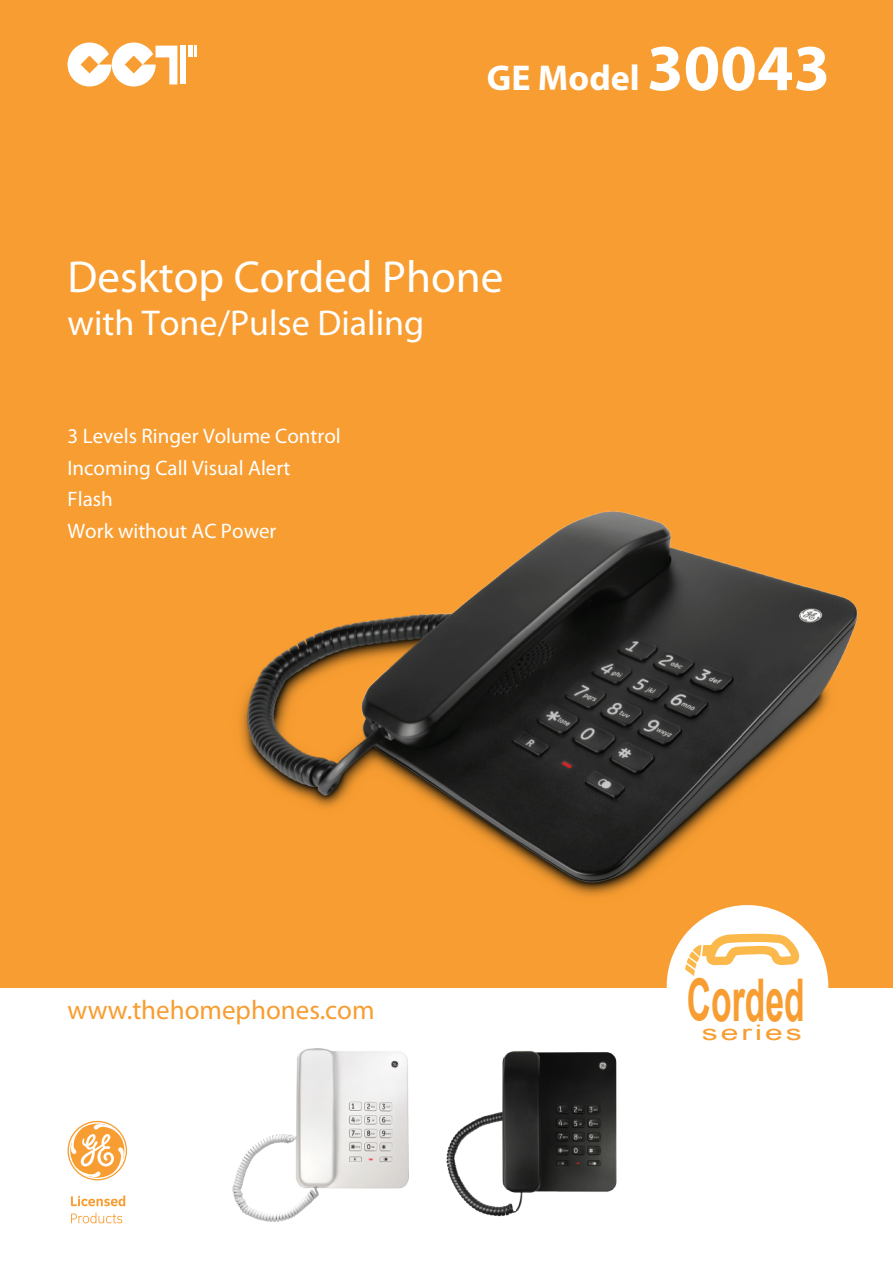
<style>
.page{position:relative;width:893px;height:1263px;background:#fff}
.page>*{position:absolute;margin:0;border:0;box-sizing:border-box;transform-origin:0 0}
.t1{font:700 58.95px "Arial";color:#f89d31;scale:.57 1}
.t2{font:45px "Myriad Pro";color:#fff}
.t3{font:36px "Myriad Pro";color:#fff}
.t4{font:700 36px "Myriad Pro";color:#fff}
.t5{font:27px "Myriad Pro";color:#f89d31}
.t6{font:21.45px "Arial Narrow";letter-spacing:.075em;color:#f89d31;scale:1.82 1}
.t7{font:21px/31.5px "Myriad Pro";color:#fff}
.s1{font-size:66px}
</style>
<div class="page">
<div style="left:0;top:0;width:893px;height:987px;background:#f89d31"></div>
<div style="left:667px;top:905px;width:161px;height:162px;background:#fff;border-radius:50%"></div>
<svg style="left:685px;top:934px;width:114px;height:42px"></svg>
<img style="left:233px;top:1049px;width:176px;height:173px">
<img style="left:446px;top:1050px;width:171px;height:167px">
<img style="left:240px;top:511px;width:618px;height:416px">
<svg style="left:68px;top:1121px;width:59px;height:59px"></svg>
<svg style="left:71px;top:1195px;width:54px;height:11px"></svg>
<svg style="left:71px;top:1212px;width:51px;height:11px"></svg>
<svg style="left:68px;top:43px;width:109px;height:43px"></svg>
<div style="left:180px;top:45px;width:6px;height:39px;background:#fff"></div>
<hr style="left:188px;top:46px;width:4px;height:11px;background:#fff">
<svg style="left:195px;top:46px;width:2px;height:11px"></svg>
<h3 class="t4" style="left:487px;top:55px;width:345px">GE Model <span class="s1">30043</span></h3>
<h2 class="t2" style="left:68px;top:249px;width:437px">Desktop Corded Phone</h2>
<h3 class="t3" style="left:68px;top:301px;width:358px">with Tone/Pulse Dialing</h3>
<p class="t7" style="left:68px;top:420px;width:275px">3 Levels Ringer Volume Control<br>Incoming Call Visual Alert<br>Flash<br>Work without AC Power</p>
<p class="t5" style="left:68px;top:993px;width:309px">www.thehomephones.com</p>
<h1 class="t1" style="left:687px;top:961px;width:208px">Corded</h1>
<p class="t6" style="left:702px;top:1017px;width:56px">series</p>
</div>
